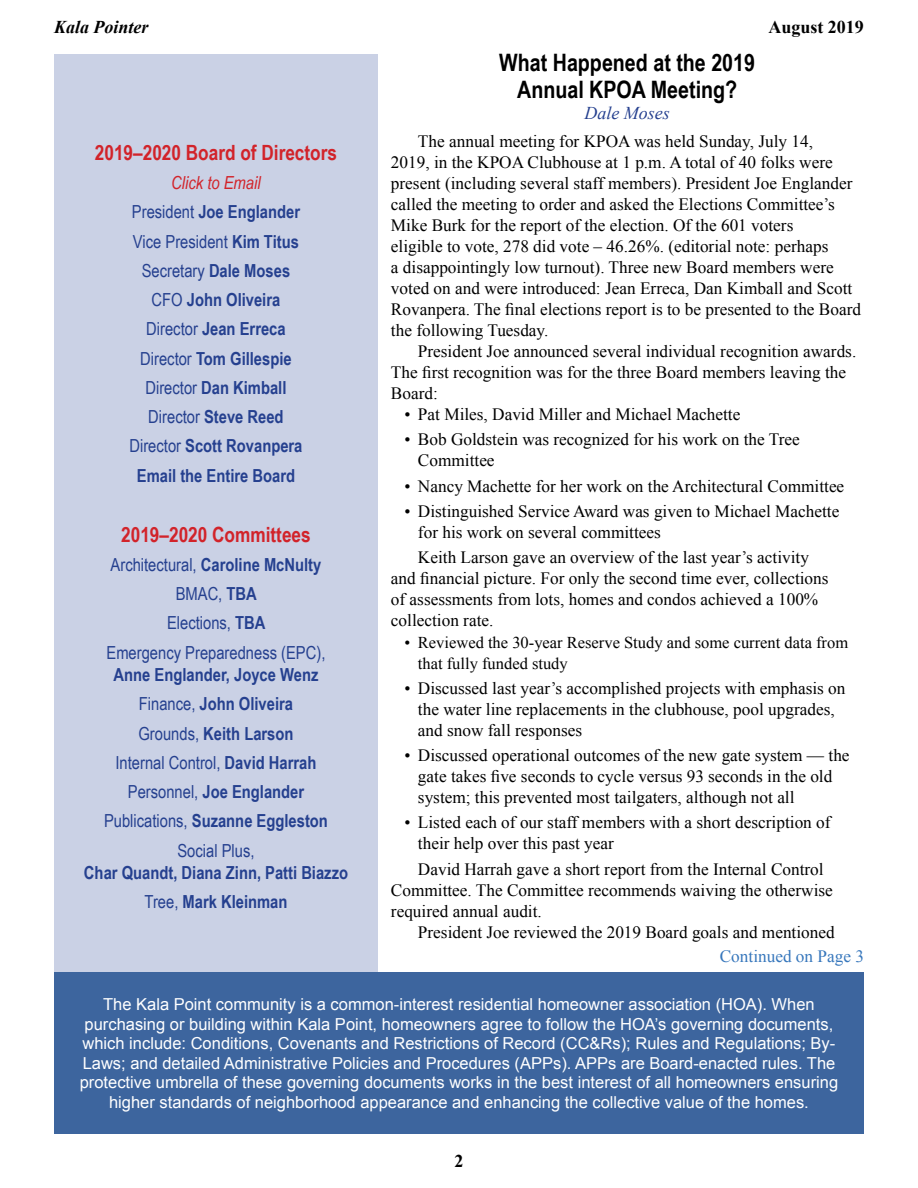
<style>
.page{position:relative;width:918px;height:1188px;background:#fff}
.page>*{position:absolute;margin:0;border:0;box-sizing:border-box;transform-origin:0 0}
.t1{font:700 24px/27px "Arial Narrow";color:#000;text-align:center}
.t2{font:700 21px "Arial Narrow";color:#d2232a}
.t3{font:700 18px/29.2px "Arial Narrow";color:#25408f;text-align:center}
.t4{font:18px/29.2px "Arial Narrow";color:#25408f;text-align:center}
.t5{font:italic 700 18px "Times New Roman";color:#000}
.t6{font:700 18px "Times New Roman";color:#000}
.t7{font:italic 18px "Times New Roman";color:#25408f}
.t8{font:17.25px/21px "Times New Roman";color:#000}
.t9{font:17.25px "Times New Roman";color:#3777bc}
.t10{font:16.5px/19.5px "Arial";color:#fff;text-align:center}
.t11{font:16.5px/21px "Times New Roman";color:#000}
.s1{font-weight:400;font-style:italic;color:#d2232a}
.s2{font-weight:400}
.s3{font-weight:700}
</style>
<div class="page">
<div style="left:54px;top:54px;width:324px;height:918px;background:#cad1e5"></div>
<div style="left:54px;top:972px;width:810px;height:162px;background:#3d659e"></div>
<p class="t5" style="left:54px;top:15px;width:96px">Kala Pointer</p>
<p class="t6" style="left:768px;top:15px;width:97px">August 2019</p>
<p class="t2" style="left:95px;top:137px;width:244px">2019–2020 Board of Directors</p>
<p class="t3" style="left:129px;top:167px;width:175px"><span class="s1">Click to Email<br></span><span class="s2">President</span> Joe Englander<br><span class="s2">Vice President</span> Kim Titus<br><span class="s2">Secretary</span> Dale Moses<br><span class="s2">CFO</span> John Oliveira<br><span class="s2">Director</span> Jean Erreca<br><span class="s2">Director</span> Tom Gillespie<br><span class="s2">Director</span> Dan Kimball<br><span class="s2">Director</span> Steve Reed<br><span class="s2">Director</span> Scott Rovanpera<br>Email the Entire Board</p>
<p class="t2" style="left:121px;top:518px;width:191px">2019–2020 Committees</p>
<p class="t4" style="left:106px;top:549px;width:221px">Architectural, <span class="s3">Caroline McNulty<br></span>BMAC, <span class="s3">TBA<br></span>Elections, <span class="s3">TBA<br></span>Emergency Preparedness (EPC),</p>
<p class="t3" style="left:104px;top:659px;width:225px">Anne Englander, Joyce Wenz<br><span class="s2">Finance,</span> John Oliveira<br><span class="s2">Grounds,</span> Keith Larson<br><span class="s2">Internal Control,</span> David Harrah<br><span class="s2">Personnel,</span> Joe Englander<br><span class="s2">Publications,</span> Suzanne Eggleston<br><span class="s2">Social Plus,</span></p>
<p class="t3" style="left:84px;top:857px;width:266px">Char Quandt, Diana Zinn, Patti Biazzo<br><span class="s2">Tree,</span> Mark Kleinman</p>
<h1 class="t1" style="left:499px;top:48px;width:257px">What Happened at the 2019<br>Annual KPOA Meeting?</h1>
<p class="t7" style="left:584px;top:101px;width:87px">Dale Moses</p>
<p class="t8" style="left:391px;top:131px;width:472px;text-indent:27px">The annual meeting for KPOA was held Sunday, July 14,<br>2019, in the KPOA Clubhouse at 1 p.m. A total of 40 folks were present (including several staff members). President Joe Englander called the meeting to order and asked the Elections Committee’s Mike Burk for the report of the election. Of the 601 voters<br>eligible to vote, 278 did vote – 46.26%. (editorial note: perhaps<br>a disappointingly low turnout). Three new Board members were voted on and were introduced: Jean Erreca, Dan Kimball and Scott Rovanpera. The final elections report is to be presented to the Board the following Tuesday.</p>
<p class="t8" style="left:391px;top:341px;width:467px;text-indent:27px">President Joe announced several individual recognition awards.<br>The first recognition was for the three Board members leaving the<br>Board:</p>
<p class="t8" style="left:404px;top:404px;width:337px">• Pat Miles, David Miller and Michael Machette</p>
<p class="t8" style="left:418px;top:429px;width:383px;text-indent:-14px">• Bob Goldstein was recognized for his work on the Tree<br>Committee</p>
<p class="t8" style="left:404px;top:475px;width:441px">• Nancy Machette for her work on the Architectural Committee</p>
<p class="t8" style="left:418px;top:501px;width:423px;text-indent:-14px">• Distinguished Service Award was given to Michael Machette for his work on several committees</p>
<p class="t8" style="left:391px;top:547px;width:439px;text-indent:27px">Keith Larson gave an overview of the last year’s activity and financial picture. For only the second time ever, collections of assessments from lots, homes and condos achieved a 100% collection rate.</p>
<p class="t11" style="left:418px;top:631px;width:432px;text-indent:-13px">• Reviewed the 30-year Reserve Study and some current data from that fully funded study</p>
<p class="t8" style="left:418px;top:677px;width:429px;text-indent:-14px">• Discussed last year’s accomplished projects with emphasis on the water line replacements in the clubhouse, pool upgrades, and snow fall responses</p>
<p class="t8" style="left:418px;top:745px;width:433px;text-indent:-14px">• Discussed operational outcomes of the new gate system — the gate takes five seconds to cycle versus 93 seconds in the old system; this prevented most tailgaters, although not all</p>
<p class="t8" style="left:418px;top:812px;width:414px;text-indent:-14px">• Listed each of our staff members with a short description of their help over this past year</p>
<p class="t8" style="left:391px;top:858px;width:443px;text-indent:27px">David Harrah gave a short report from the Internal Control<br>Committee. The Committee recommends waiving the otherwise required annual audit.</p>
<p class="t8" style="left:418px;top:921px;width:418px">President Joe reviewed the 2019 Board goals and mentioned</p>
<p class="t9" style="left:720px;top:945px;width:146px">Continued on Page 3</p>
<p class="t10" style="left:80px;top:995px;width:760px">The Kala Point community is a common-interest residential homeowner association (HOA). When purchasing or building within Kala Point, homeowners agree to follow the HOA’s governing documents, which include: Conditions, Covenants and Restrictions of Record (CC&amp;Rs); Rules and Regulations; By-Laws; and detailed Administrative Policies and Procedures (APPs). APPs are Board-enacted rules. The protective umbrella of these governing documents works in the best interest of all homeowners ensuring higher standards of neighborhood appearance and enhancing the collective value of the homes.</p>
<p class="t6" style="left:454px;top:1149px;width:10px">2</p>
</div>
